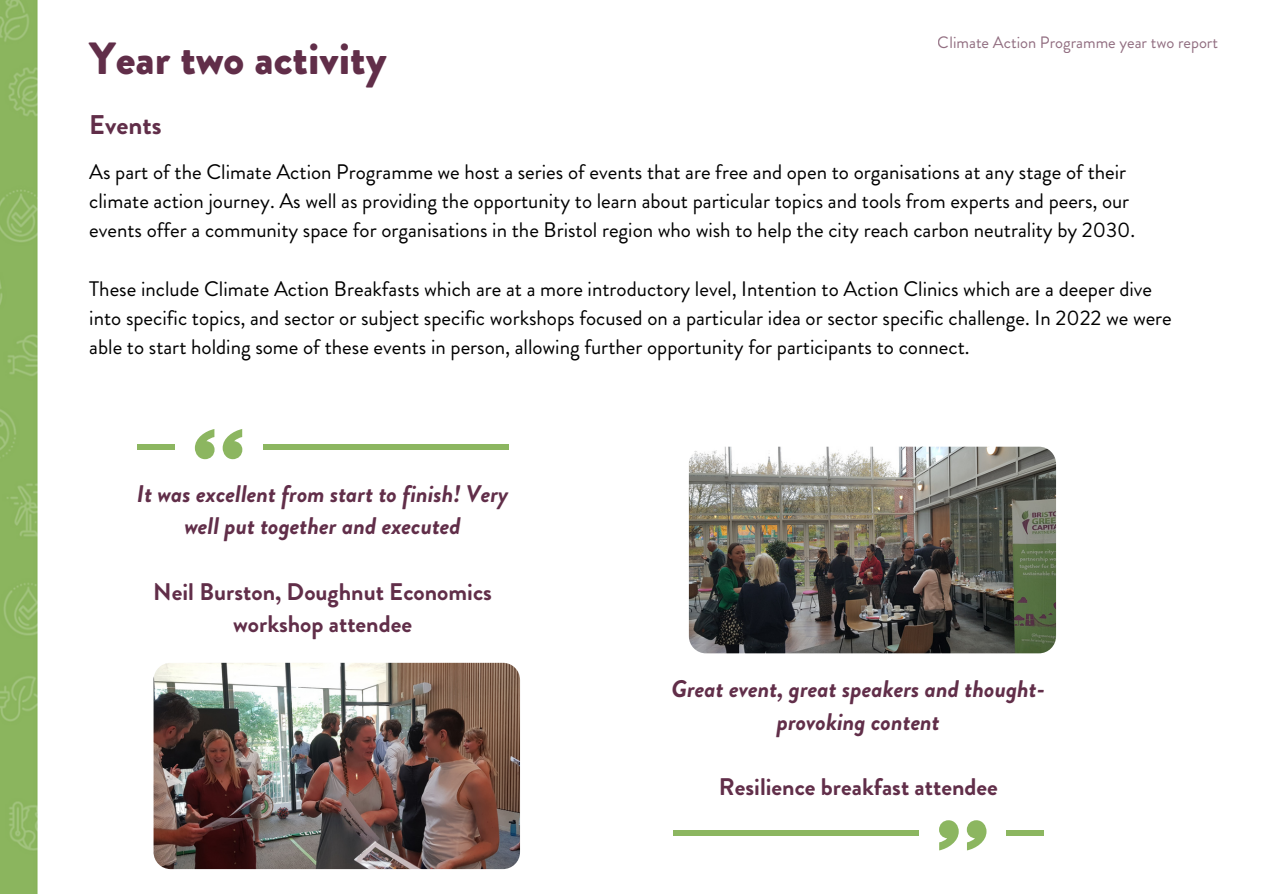
<style>
.page{position:relative;width:1263px;height:894px;background:#fff}
.page>*{position:absolute;margin:0;border:0;box-sizing:border-box;transform-origin:0 0}
.t1{font:900 45px "Brandon Grotesque";color:#612e49}
.t2{font:700 27px "Brandon Grotesque";color:#612e49}
.t3{font:italic 700 24px/32.5px "Brandon Grotesque";color:#612e49;text-align:center}
.t4{font:700 24px/32.5px "Brandon Grotesque";color:#612e49;text-align:center}
.t5{font:21px/29.2px "Brandon Grotesque";color:#000}
.t6{font:16.5px "Brandon Grotesque";color:#612e49}
</style>
<div class="page">
<img style="left:0;top:0;width:37px;height:893px">
<svg style="left:223px;top:429px;width:19px;height:30px"></svg>
<svg style="left:195px;top:429px;width:20px;height:30px"></svg>
<div style="left:137px;top:444px;width:38px;height:5px;background:#8cb660"></div>
<div style="left:263px;top:444px;width:245px;height:5px;background:#8cb660"></div>
<svg style="left:939px;top:820px;width:20px;height:30px"></svg>
<svg style="left:967px;top:820px;width:19px;height:30px"></svg>
<div style="left:1007px;top:830px;width:37px;height:5px;background:#8cb660"></div>
<div style="left:673px;top:830px;width:245px;height:5px;background:#8cb660"></div>
<img style="left:689px;top:446px;width:367px;height:207px;border-radius:17px">
<img style="left:154px;top:662px;width:366px;height:206px;border-radius:17px">
<p class="t1" style="left:89px;top:27px;width:299px">Year two activity</p>
<p class="t2" style="left:89px;top:106px;width:74px">Events</p>
<p class="t6" style="left:938px;top:30px;width:282px">Climate Action Programme year two report</p>
<p class="t5" style="left:89px;top:157px;width:1047px">As part of the Climate Action Programme we host a series of events that are free and open to organisations at any stage of their climate action journey. As well as providing the opportunity to learn about particular topics and tools from experts and peers, our events offer a community space for organisations in the Bristol region who wish to help the city reach carbon neutrality by 2030.</p>
<p class="t5" style="left:89px;top:274px;width:1084px">These include Climate Action Breakfasts which are at a more introductory level, Intention to Action Clinics which are a deeper dive into specific topics, and sector or subject specific workshops focused on a particular idea or sector specific challenge. In 2022 we were able to start holding some of these events in person, allowing further opportunity for participants to connect.</p>
<p class="t3" style="left:137px;top:477px;width:373px">It was excellent from start to finish! Very well put together and executed</p>
<p class="t4" style="left:153px;top:575px;width:340px">Neil Burston, Doughnut Economics workshop attendee</p>
<p class="t3" style="left:671px;top:672px;width:375px">Great event, great speakers and thought&shy;provoking content</p>
<p class="t4" style="left:719px;top:770px;width:280px">Resilience breakfast attendee</p>
</div>
